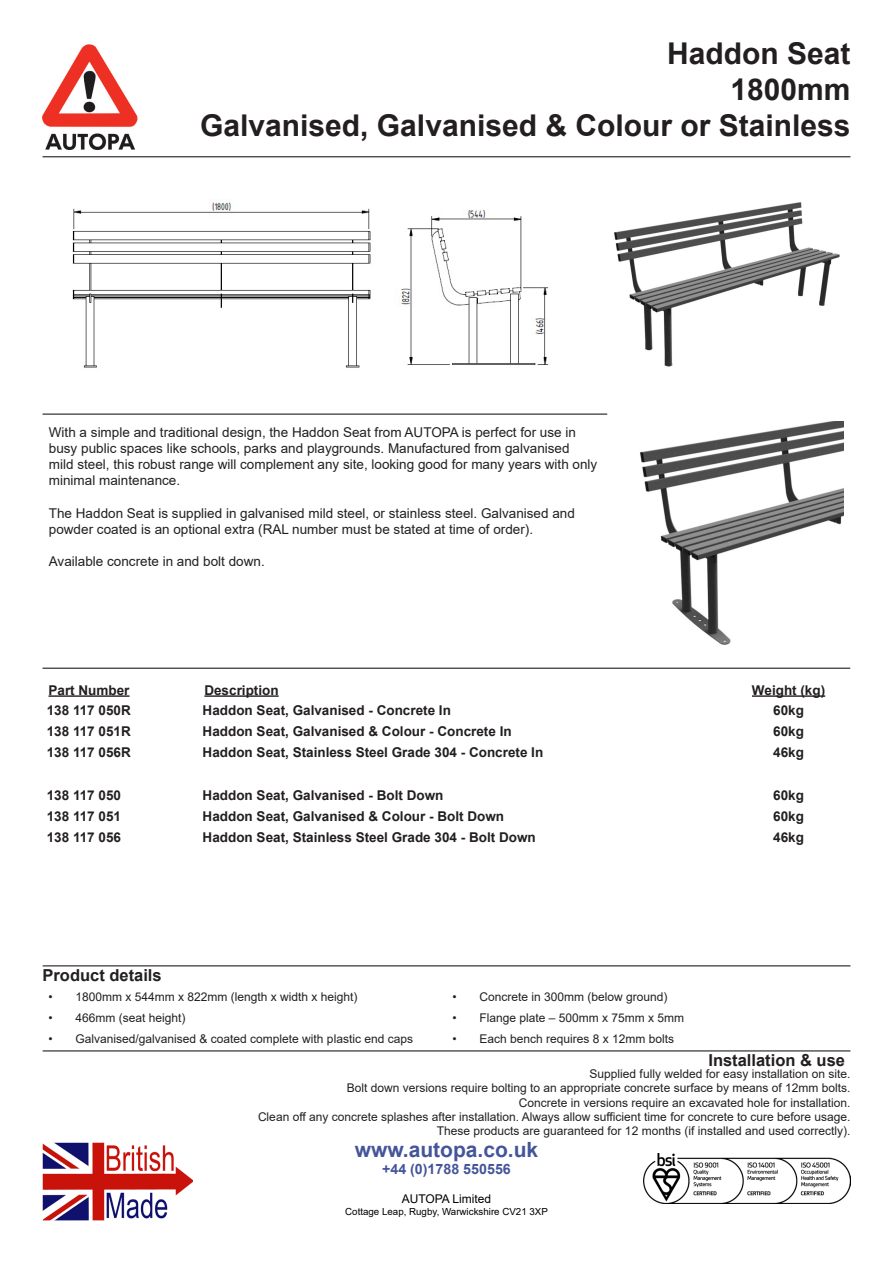
<style>
.page{position:relative;width:893px;height:1263px;background:#fff}
.page>*{position:absolute;margin:0;border:0;box-sizing:border-box;transform-origin:0 0}
.t1{font:700 30px "Arial";color:#231f20}
.t2{font:700 21px "Arial";color:#44559a}
.t3{font:700 16.5px "Arial";color:#231f20}
.t4{font:700 14.25px "Arial";color:#44559a}
.t5{font:13.5px/16.2px "Arial";color:#231f20}
.t6{font:700 13.5px "Arial";color:#231f20}
.t7{font:12px "Arial";color:#231f20}
.t8{font:12px "Arial";color:#000}
.t9{font:9.75px "Arial";color:#000}
</style>
<div class="page">
<img style="left:644px;top:1154px;width:206px;height:49px">
<img style="left:43px;top:1142px;width:150px;height:78px">
<img style="left:72px;top:202px;width:477px;height:166px">
<img style="left:42px;top:44px;width:95px;height:105px">
<hr style="left:43px;top:156px;width:807px;height:1px;background:#231f20">
<hr style="left:43px;top:414px;width:564px;height:1px;background:#231f20">
<hr style="left:49px;top:695px;width:81px;height:2px;background:#231f20">
<hr style="left:204px;top:695px;width:75px;height:2px;background:#231f20">
<hr style="left:752px;top:695px;width:73px;height:2px;background:#231f20">
<img style="left:614px;top:202px;width:226px;height:165px">
<img style="left:640px;top:422px;width:203px;height:223px">
<hr style="left:43px;top:668px;width:807px;height:1px;background:#231f20">
<hr style="left:43px;top:965px;width:807px;height:1px;background:#231f20">
<hr style="left:43px;top:1050px;width:807px;height:1px;background:#231f20">
<p class="t1" style="left:667px;top:33px;width:185px">Haddon Seat</p>
<p class="t1" style="left:730px;top:69px;width:122px">1800mm</p>
<p class="t1" style="left:200px;top:105px;width:652px">Galvanised, Galvanised &amp; Colour or Stainless</p>
<p class="t5" style="left:49px;top:424px;width:550px">With a simple and traditional design, the Haddon Seat from AUTOPA is perfect for use in busy public spaces like schools, parks and playgrounds. Manufactured from galvanised mild steel, this robust range will complement any site, looking good for many years with only minimal maintenance.</p>
<p class="t5" style="left:49px;top:505px;width:527px">The Haddon Seat is supplied in galvanised mild steel, or stainless steel. Galvanised and powder coated is an optional extra (RAL number must be stated at time of order).</p>
<p class="t5" style="left:49px;top:553px;width:217px">Available concrete in and bolt down.</p>
<p class="t6" style="left:49px;top:680px;width:83px">Part Number</p>
<p class="t6" style="left:204px;top:680px;width:76px">Description</p>
<p class="t6" style="left:752px;top:680px;width:75px">Weight (kg)</p>
<p class="t6" style="left:47px;top:700px;width:86px">138 117 050R</p>
<p class="t6" style="left:203px;top:700px;width:250px">Haddon Seat, Galvanised - Concrete In</p>
<p class="t6" style="left:773px;top:700px;width:32px">60kg</p>
<p class="t6" style="left:47px;top:722px;width:86px">138 117 051R</p>
<p class="t6" style="left:203px;top:722px;width:311px">Haddon Seat, Galvanised &amp; Colour - Concrete In</p>
<p class="t6" style="left:773px;top:722px;width:32px">60kg</p>
<p class="t6" style="left:47px;top:743px;width:86px">138 117 056R</p>
<p class="t6" style="left:203px;top:743px;width:342px">Haddon Seat, Stainless Steel Grade 304 - Concrete In</p>
<p class="t6" style="left:773px;top:743px;width:32px">46kg</p>
<p class="t6" style="left:47px;top:785px;width:76px">138 117 050</p>
<p class="t6" style="left:203px;top:785px;width:242px">Haddon Seat, Galvanised - Bolt Down</p>
<p class="t6" style="left:773px;top:785px;width:32px">60kg</p>
<p class="t6" style="left:47px;top:807px;width:76px">138 117 051</p>
<p class="t6" style="left:203px;top:807px;width:303px">Haddon Seat, Galvanised &amp; Colour - Bolt Down</p>
<p class="t6" style="left:773px;top:807px;width:32px">60kg</p>
<p class="t6" style="left:47px;top:828px;width:76px">138 117 056</p>
<p class="t6" style="left:203px;top:828px;width:335px">Haddon Seat, Stainless Steel Grade 304 - Bolt Down</p>
<p class="t6" style="left:773px;top:828px;width:32px">46kg</p>
<p class="t3" style="left:43px;top:963px;width:121px">Product details</p>
<p class="t7" style="left:49px;top:989px;width:311px">• 1800mm x 544mm x 822mm (length x width x height)</p>
<p class="t7" style="left:452px;top:989px;width:217px">• Concrete in 300mm (below ground)</p>
<p class="t7" style="left:49px;top:1009px;width:139px">• 466mm (seat height)</p>
<p class="t7" style="left:452px;top:1009px;width:233px">• Flange plate – 500mm x 75mm x 5mm</p>
<p class="t7" style="left:49px;top:1030px;width:366px">• Galvanised/galvanised &amp; coated complete with plastic end caps</p>
<p class="t7" style="left:452px;top:1030px;width:223px">• Each bench requires 8 x 12mm bolts</p>
<p class="t3" style="left:708px;top:1048px;width:138px">Installation &amp; use</p>
<p class="t7" style="left:590px;top:1065px;width:262px">Supplied fully welded for easy installation on site.</p>
<p class="t7" style="left:347px;top:1080px;width:505px">Bolt down versions require bolting to an appropriate concrete surface by means of 12mm bolts.</p>
<p class="t7" style="left:519px;top:1094px;width:333px">Concrete in versions require an excavated hole for installation.</p>
<p class="t7" style="left:258px;top:1108px;width:594px">Clean off any concrete splashes after installation. Always allow sufficient time for concrete to cure before usage.</p>
<p class="t7" style="left:437px;top:1123px;width:415px">These products are guaranteed for 12 months (if installed and used correctly).</p>
<p class="t2" style="left:355px;top:1135px;width:185px">www.autopa.co.uk</p>
<p class="t4" style="left:382px;top:1159px;width:130px">+44 (0)1788 550556</p>
<p class="t8" style="left:402px;top:1190px;width:91px">AUTOPA Limited</p>
<p class="t9" style="left:345px;top:1204px;width:204px">Cottage Leap, Rugby, Warwickshire CV21 3XP</p>
</div>
